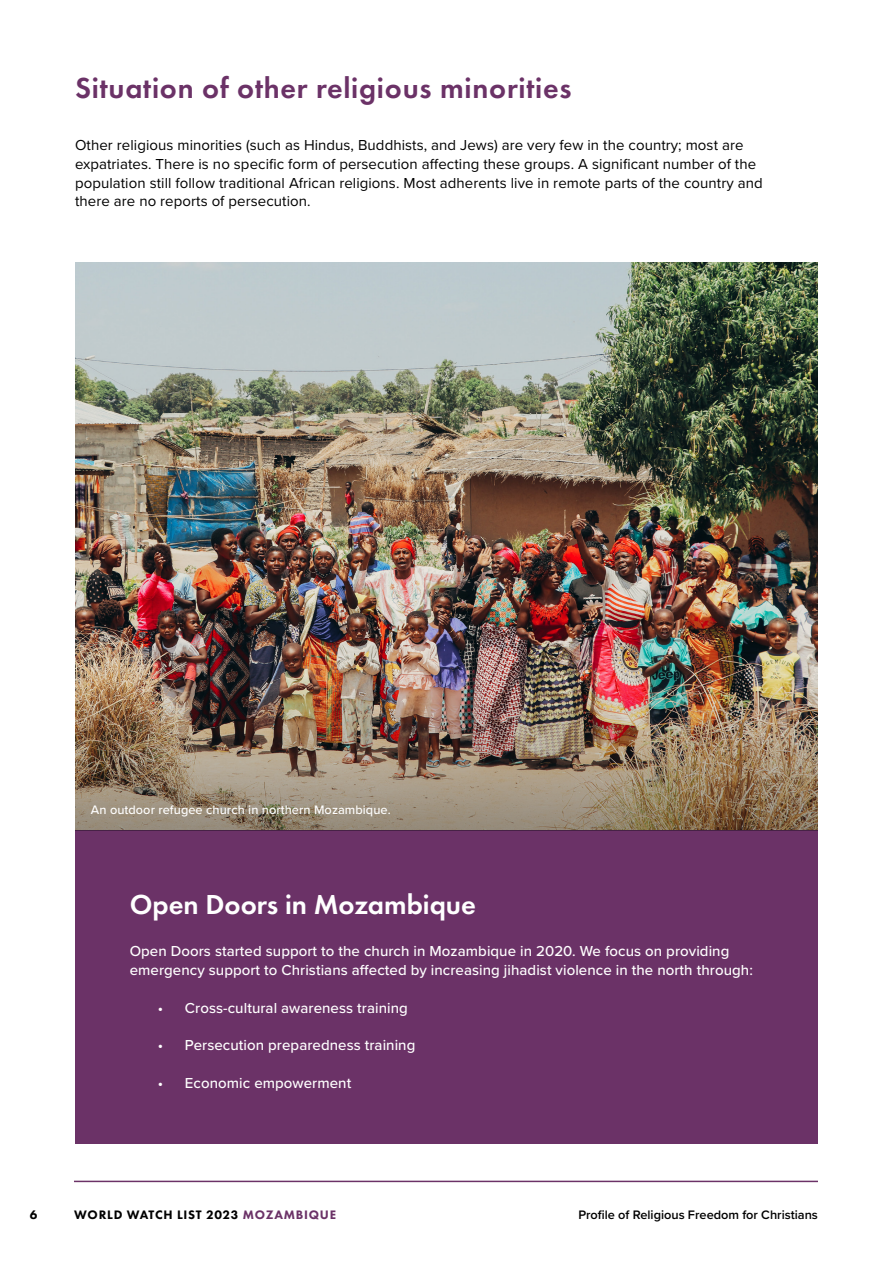
<style>
.page{position:relative;width:893px;height:1263px;background:#fff}
.page>*{position:absolute;margin:0;border:0;box-sizing:border-box;transform-origin:0 0}
.t1{font:600 30px "Futura PT";letter-spacing:.025em;color:#6b3267}
.t2{font:600 28.5px "Futura PT";color:#fff}
.t3{font:15px/18.8px "Proxima Nova";letter-spacing:.005em;color:#000}
.t4{font:500 15px/18.8px "Proxima Nova";letter-spacing:.005em;color:#fff}
.t5{font:500 12.75px "Proxima Nova";letter-spacing:.005em;color:#fff}
.t6{font:600 12.75px "Proxima Nova";color:#000}
.t7{font:800 12.75px "Futura PT";letter-spacing:.06em;color:#000}
.s1{color:#6b3267}
</style>
<div class="page">
<hr style="left:74px;top:1181px;width:744px;height:1px;background:#6b3267">
<img style="left:75px;top:262px;width:743px;height:400px">
<div style="left:75px;top:831px;width:743px;height:313px;background:#6b3267"></div>
<img style="left:75px;top:662px;width:743px;height:169px">
<h1 class="t1" style="left:75px;top:69px;width:498px">Situation of other religious minorities</h1>
<p class="t3" style="left:75px;top:135px;width:689px">Other religious minorities (such as Hindus, Buddhists, and Jews) are very few in the country; most are expatriates. There is no specific form of persecution affecting these groups. A significant number of the population still follow traditional African religions. Most adherents live in remote parts of the country and there are no reports of persecution.</p>
<p class="t5" style="left:91px;top:800px;width:301px">An outdoor refugee church in northern Mozambique.</p>
<h2 class="t2" style="left:130px;top:887px;width:348px">Open Doors in Mozambique</h2>
<p class="t4" style="left:130px;top:941px;width:625px">Open Doors started support to the church in Mozambique in 2020. We focus on providing emergency support to Christians affected by increasing jihadist violence in the north through:</p>
<p class="t4" style="left:158px;top:998px;width:251px">• Cross-cultural awareness training</p>
<p class="t4" style="left:158px;top:1035px;width:259px">• Persecution preparedness training</p>
<p class="t4" style="left:158px;top:1073px;width:195px">• Economic empowerment</p>
<p class="t7" style="left:30px;top:1207px;width:9px">6</p>
<p class="t7" style="left:74px;top:1207px;width:264px">WORLD WATCH LIST 2023 <span class="s1">MOZAMBIQUE</span></p>
<p class="t6" style="left:578px;top:1205px;width:241px">Profile of Religious Freedom for Christians</p>
</div>
